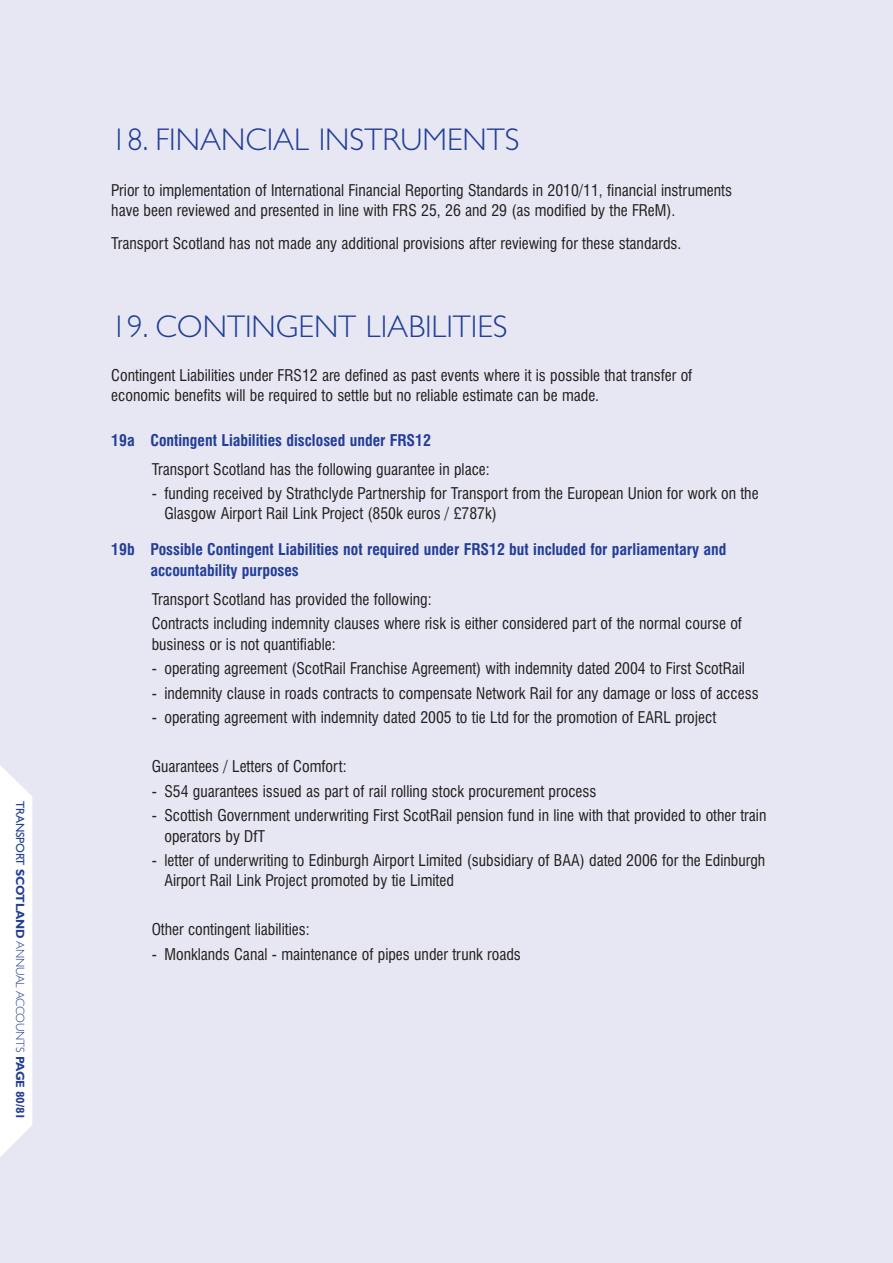
<style>
.page{position:relative;width:893px;height:1263px;background:#fff}
.page>*{position:absolute;margin:0;border:0;box-sizing:border-box;transform-origin:0 0}
.t1{font:300 31.5px "Gill Sans Std";color:#233e98}
.t2{font:condensed 15.75px/20.2px "Swiss 721 BT";color:#231f20}
.t3{font:700 condensed 15.75px/21px "Swiss 721 BT";color:#233e98}
.t4{font:700 12px "Gill Sans Std";letter-spacing:-.02em;color:#233e98}
.s1{font-weight:400}
.s2{font-weight:300}
</style>
<div class="page">
<div style="left:0;top:0;width:893px;height:1262px;background:#e7e7f3"></div>
<svg style="left:0;top:765px;width:32px;height:392px;background:#fdfdfe"></svg>
<p class="t4" style="left:27px;top:800px;width:320px;rotate:90deg"><span class="s1">TRANSPORT</span> SCOTLAND <span class="s2">ANNUAL ACCOUNTS</span> PAGE 80/81</p>
<h1 class="t1" style="left:111px;top:121px;width:88px">18. FINANC</h1>
<h1 class="t1" style="left:267px;top:121px;width:70px">IAL INSTRU</h1>
<h1 class="t1" style="left:422px;top:121px;width:59px">MENTS</h1>
<p class="t2" style="left:111px;top:180px;width:622px">Prior to implementation of International Financial Reporting Standards in 2010/11, financial instruments have been reviewed and presented in line with FRS 25, 26 and 29 (as modified by the FReM).</p>
<p class="t2" style="left:111px;top:233px;width:572px">Transport Scotland has not made any additional provisions after reviewing for these standards.</p>
<h1 class="t1" style="left:111px;top:309px;width:395px">19. CONTIN GENT LIABILITIES</h1>
<p class="t2" style="left:111px;top:365px;width:583px">Contingent Liabilities under FRS12 are defined as past events where it is possible that transfer of economic benefits will be required to settle but no reliable estimate can be made.</p>
<p class="t3" style="left:111px;top:429px;width:321px">19a Contingent Liabilities disclosed under FRS12</p>
<p class="t2" style="left:152px;top:458px;width:340px">Transport Scotland has the following guarantee in place:</p>
<p class="t2" style="left:164px;top:483px;width:596px;text-indent:-13px">- funding received by Strathclyde Partnership for Transport from the European Union for work on the<br>Glasgow Airport Rail Link Project (850k euros / £787k)</p>
<p class="t3" style="left:150px;top:539px;width:578px;text-indent:-39px">19b Possible Contingent Liabilities not required under FRS12 but included for parliamentary and accountability purposes</p>
<p class="t2" style="left:152px;top:587px;width:592px;line-height:24.5px">Transport Scotland has provided the following:<br>Contracts including indemnity clauses where risk is either considered part of the normal course of</p>
<p class="t2" style="left:152px;top:634px;width:185px">business or is not quantifiable:</p>
<p class="t2" style="left:152px;top:658px;width:595px">- operating agreement (ScotRail Franchise Agreement) with indemnity dated 2004 to First ScotRail</p>
<p class="t2" style="left:152px;top:683px;width:608px">- indemnity clause in roads contracts to compensate Network Rail for any damage or loss of access</p>
<p class="t2" style="left:152px;top:707px;width:566px">- operating agreement with indemnity dated 2005 to tie Ltd for the promotion of EARL project</p>
<p class="t2" style="left:152px;top:756px;width:197px">Guarantees / Letters of Comfort:</p>
<p class="t2" style="left:152px;top:781px;width:446px">- S54 guarantees issued as part of rail rolling stock procurement process</p>
<p class="t2" style="left:164px;top:805px;width:603px;text-indent:-13px">- Scottish Government underwriting First ScotRail pension fund in line with that provided to other train operators by DfT</p>
<p class="t2" style="left:164px;top:850px;width:602px;text-indent:-13px">- letter of underwriting to Edinburgh Airport Limited (subsidiary of BAA) dated 2006 for the Edinburgh<br>Airport Rail Link Project promoted by tie Limited</p>
<p class="t2" style="left:152px;top:919px;width:160px">Other contingent liabilities:</p>
<p class="t2" style="left:152px;top:944px;width:371px">- Monklands Canal - maintenance of pipes under trunk roads</p>
</div>
